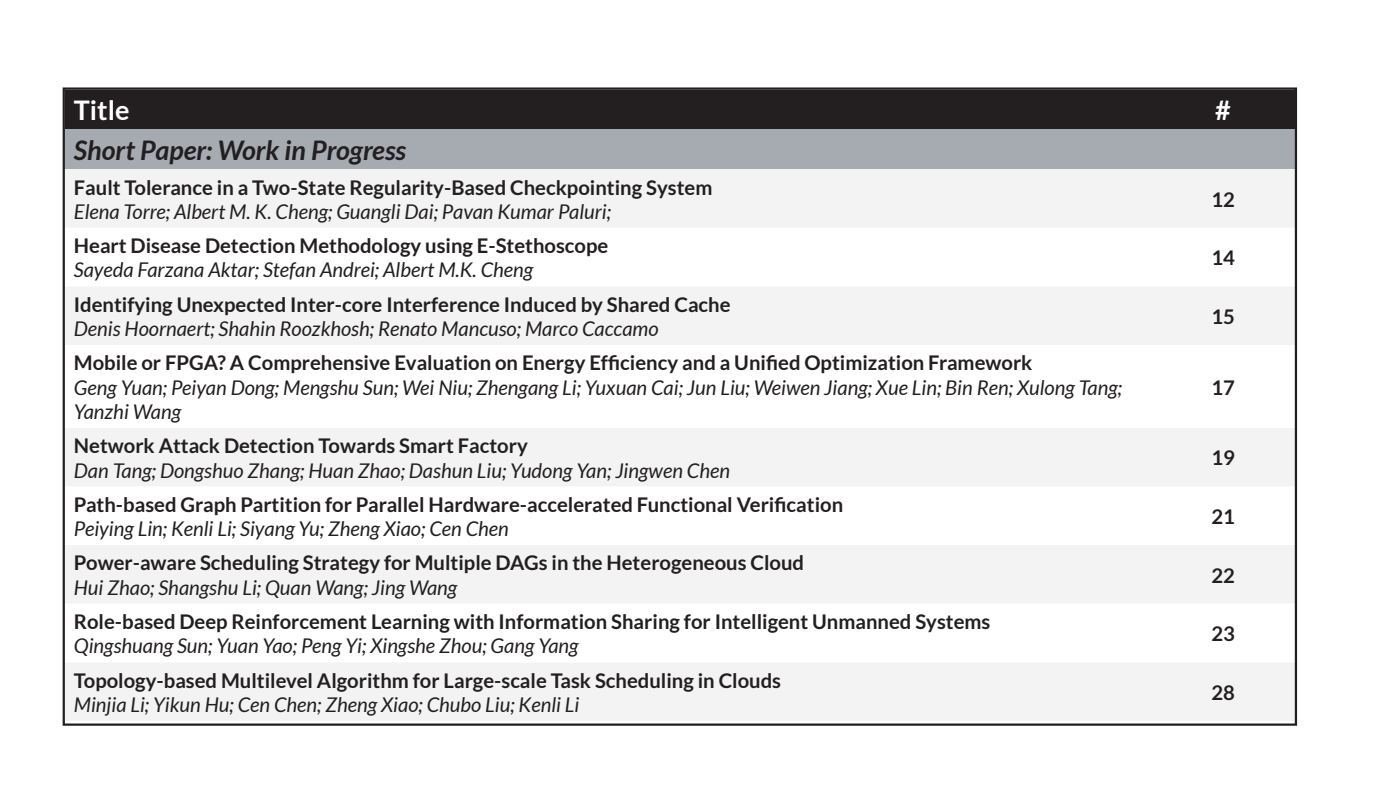
<style>
.page{position:relative;width:1377px;height:810px;background:#fff}
.page>*{position:absolute;margin:0;border:0;box-sizing:border-box;transform-origin:0 0}
.t1{font:italic 700 27px "Lato";color:#231f20}
.t2{font:700 27px "Lato";color:#fff}
.t3{font:700 20.25px/24.3px "Lato";color:#231f20}
.t4{font:italic 20.25px/24.3px "Lato";color:#231f20}
.s1{font-weight:400;font-style:italic}
.s2{font-weight:700;font-style:normal}
</style>
<div class="page">
<div style="left:66px;top:90px;width:1228px;height:39px;background:#231f20"></div>
<div style="left:65px;top:129px;width:1231px;height:40px;background:#a5abb0"></div>
<div style="left:66px;top:170px;width:1228px;height:551px;background:#f3f3f4"></div>
<svg style="left:66px;top:228px;width:1228px;height:434px"></svg>
<p class="t2" style="left:74px;top:95px;width:57px">Title</p>
<p class="t2" style="left:1215px;top:95px;width:17px">#</p>
<p class="t1" style="left:74px;top:135px;width:334px">Short Paper: Work in Progress</p>
<p class="t3" style="left:74px;top:175px;width:640px">Fault Tolerance in a Two-State Regularity-Based Checkpointing System<br><span class="s1">Elena Torre; Albert M. K. Cheng; Guangli Dai; Pavan Kumar Paluri;</span></p>
<p class="t3" style="left:1211px;top:187px;width:25px">12</p>
<p class="t3" style="left:74px;top:233px;width:536px">Heart Disease Detection Methodology using E-Stethoscope<br><span class="s1">Sayeda Farzana Aktar; Stefan Andrei; Albert M.K. Cheng</span></p>
<p class="t3" style="left:74px;top:292px;width:658px">Identifying Unexpected Inter-core Interference Induced by Shared Cache<br><span class="s1">Denis Hoornaert; Shahin Roozkhosh; Renato Mancuso; Marco Caccamo</span></p>
<p class="t4" style="left:74px;top:351px;width:1050px"><span class="s2">Mobile or FPGA? A Comprehensive Evaluation on Energy Efficiency and a Unified Optimization Framework<br></span>Geng Yuan; Peiyan Dong; Mengshu Sun; Wei Niu; Zhengang Li; Yuxuan Cai; Jun Liu; Weiwen Jiang; Xue Lin; Bin Ren; Xulong Tang;<br>Yanzhi Wang</p>
<p class="t4" style="left:74px;top:434px;width:658px"><span class="s2">Network Attack Detection Towards Smart Factory<br></span>Dan Tang; Dongshuo Zhang; Huan Zhao; Dashun Liu; Yudong Yan; Jingwen Chen</p>
<p class="t3" style="left:74px;top:492px;width:771px">Path-based Graph Partition for Parallel Hardware-accelerated Functional Verification<br><span class="s1">Peiying Lin; Kenli Li; Siyang Yu; Zheng Xiao; Cen Chen</span></p>
<p class="t3" style="left:74px;top:551px;width:732px">Power-aware Scheduling Strategy for Multiple DAGs in the Heterogeneous Cloud<br><span class="s1">Hui Zhao; Shangshu Li; Quan Wang; Jing Wang</span></p>
<p class="t3" style="left:74px;top:609px;width:918px">Role-based Deep Reinforcement Learning with Information Sharing for Intelligent Unmanned Systems<br><span class="s1">Qingshuang Sun; Yuan Yao; Peng Yi; Xingshe Zhou; Gang Yang</span></p>
<p class="t3" style="left:74px;top:668px;width:709px">Topology-based Multilevel Algorithm for Large-scale Task Scheduling in Clouds<br><span class="s1">Minjia Li; Yikun Hu; Cen Chen; Zheng Xiao; Chubo Liu; Kenli Li</span></p>
<p class="t3" style="left:1211px;top:245px;width:25px">14</p>
<p class="t3" style="left:1211px;top:304px;width:25px">15</p>
<p class="t3" style="left:1211px;top:375px;width:25px">17</p>
<p class="t3" style="left:1211px;top:446px;width:25px">19</p>
<p class="t3" style="left:1211px;top:504px;width:25px">21</p>
<p class="t3" style="left:1211px;top:563px;width:25px">22</p>
<p class="t3" style="left:1211px;top:621px;width:25px">23</p>
<p class="t3" style="left:1211px;top:680px;width:25px">28</p>
</div>
